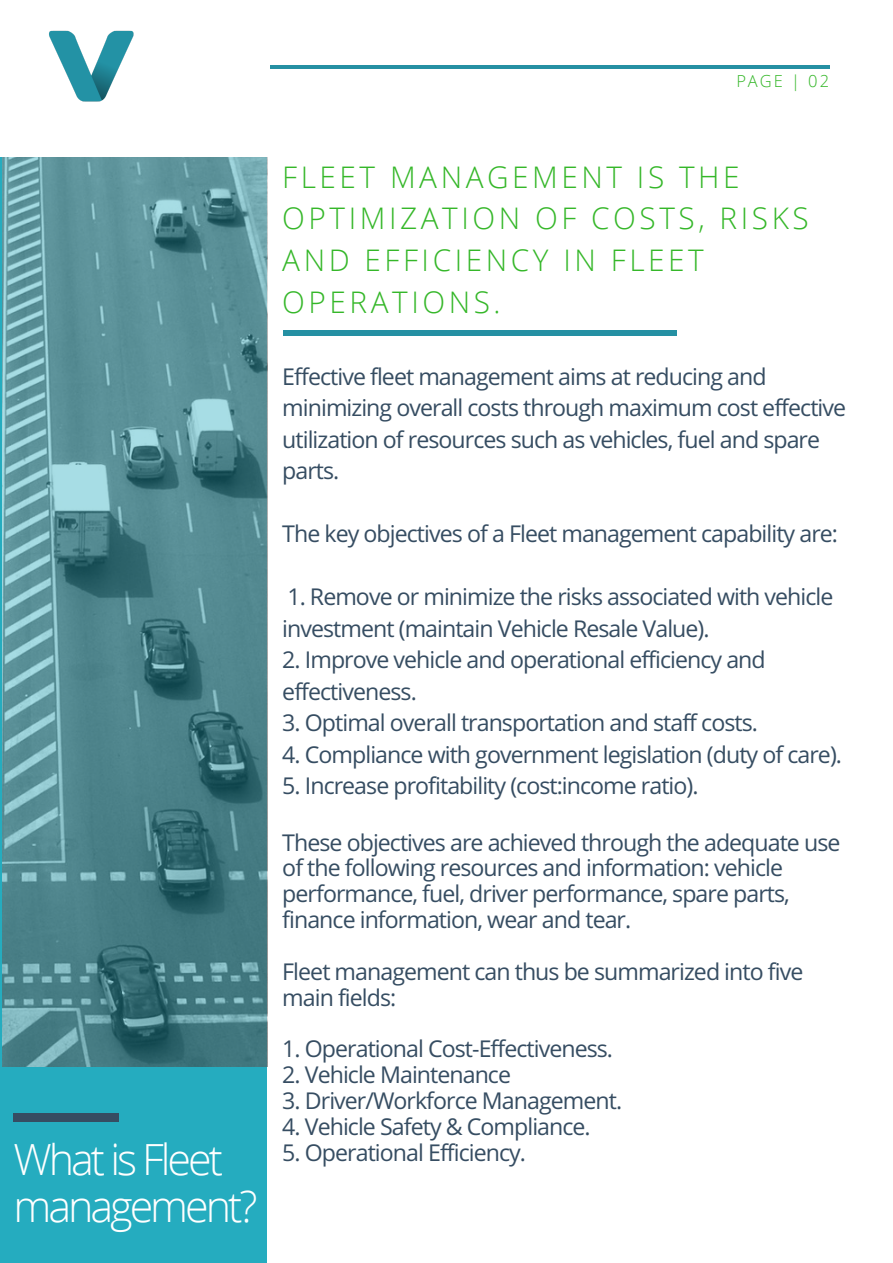
<style>
.page{position:relative;width:893px;height:1263px;background:#fff}
.page>*{position:absolute;margin:0;border:0;box-sizing:border-box;transform-origin:0 0}
.t1{font:300 42.9px/47.2px "Open Sans";letter-spacing:-.07em;color:#fff}
.t2{font:300 29.7px/41.5px "Open Sans";letter-spacing:.12em;color:#35b729}
.t3{font:23.1px/31.5px "Open Sans";letter-spacing:-.04em;color:#364d62}
.t4{font:300 16.5px "Open Sans";letter-spacing:.12em;color:#35b729}
</style>
<div class="page">
<hr style="left:270px;top:65px;width:559px;height:4px;background:#2590a3">
<div style="left:0;top:157px;width:266px;height:1105px;background:#25acbf"></div>
<img style="left:2px;top:157px;width:266px;height:910px">
<div style="left:14px;top:1113px;width:105px;height:9px;background:#364d62"></div>
<div style="left:283px;top:330px;width:393px;height:6px;background:#2590a3"></div>
<img style="left:49px;top:30px;width:85px;height:72px">
<p class="t4" style="left:736px;top:69px;width:94px">PAGE | 02</p>
<h1 class="t1" style="left:13px;top:1135px;width:245px">What is Fleet management?</h1>
<p class="t2" style="left:282px;top:155px;width:528px">FLEET MANAGEMENT IS THE<br>OPTIMIZATION OF COSTS, RISKS<br>AND EFFICIENCY IN FLEET<br>OPERATIONS.</p>
<p class="t3" style="left:282px;top:360px;width:565px">Effective fleet management aims at reducing and minimizing overall costs through maximum cost effective utilization of resources such as vehicles, fuel and spare parts.</p>
<p class="t3" style="left:282px;top:517px;width:557px">The key objectives of a Fleet management capability are:</p>
<p class="t3" style="left:282px;top:580px;width:552px">1. Remove or minimize the risks associated with vehicle investment (maintain Vehicle Resale Value).</p>
<p class="t3" style="left:282px;top:643px;width:485px">2. Improve vehicle and operational efficiency and effectiveness.</p>
<p class="t3" style="left:282px;top:706px;width:477px">3. Optimal overall transportation and staff costs.</p>
<p class="t3" style="left:282px;top:738px;width:561px">4. Compliance with government legislation (duty of care).</p>
<p class="t3" style="left:282px;top:769px;width:418px">5. Increase profitability (cost:income ratio).</p>
<p class="t3" style="left:282px;top:829px;width:559px;line-height:25.8px">These objectives are achieved through the adequate use of the following resources and information: vehicle performance, fuel, driver performance, spare parts, finance information, wear and tear.</p>
<p class="t3" style="left:282px;top:958px;width:522px;line-height:25.8px">Fleet management can thus be summarized into five main fields:</p>
<p class="t3" style="left:282px;top:1033px;width:332px">1. Operational Cost-Effectiveness.</p>
<p class="t3" style="left:282px;top:1058px;width:230px">2. Vehicle Maintenance</p>
<p class="t3" style="left:282px;top:1084px;width:341px">3. Driver/Workforce Management.</p>
<p class="t3" style="left:282px;top:1110px;width:310px">4. Vehicle Safety &amp; Compliance.</p>
<p class="t3" style="left:282px;top:1136px;width:245px">5. Operational Efficiency.</p>
</div>
